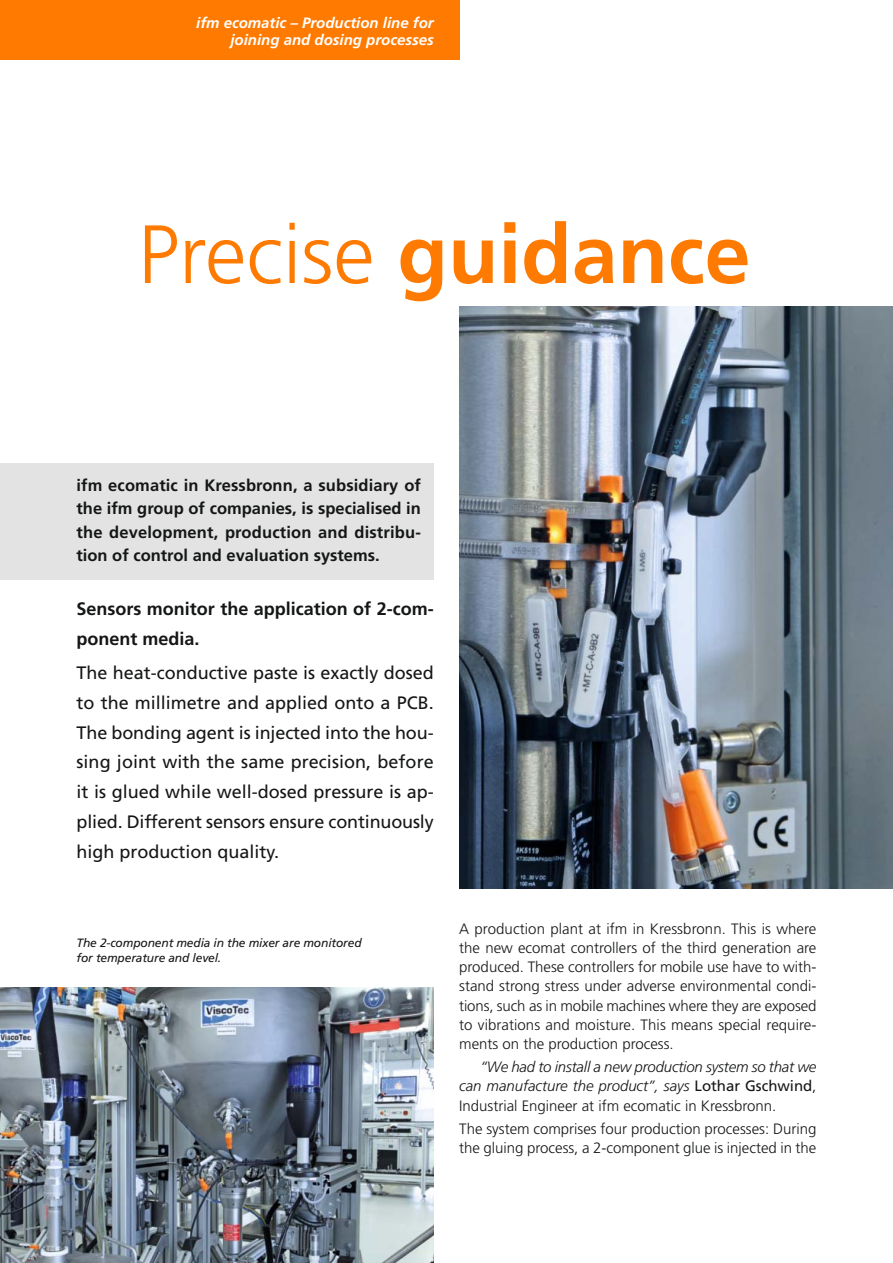
<style>
.page{position:relative;width:893px;height:1263px;background:#fff}
.page>*{position:absolute;margin:0;border:0;box-sizing:border-box;transform-origin:0 0}
.t1{font:700 82.5px "Frutiger LT Com";color:#ff7a00}
.t2{font:18px/29.7px "Frutiger LT Com";letter-spacing:-.01em;color:#151616;text-align:justify}
.t3{font:700 18px/29.7px "Frutiger LT Com";color:#151616}
.t4{font:700 16.5px/23.4px "Frutiger LT Com";color:#151616;text-align:justify}
.t5{font:300 15px/19.2px "Frutiger LT Com";color:#151616;text-align:justify}
.t6{font:italic 300 15px/19.2px "Frutiger LT Com";letter-spacing:-.005em;color:#151616;text-align:justify}
.t7{font:italic 700 15px/17px "Frutiger LT Com";color:#fff;text-align:right}
.t8{font:italic 12px/14.9px "Frutiger LT Com";letter-spacing:-.01em;color:#151616}
.s1{font-weight:300}
.s2{font-weight:400;font-style:normal}
.s3{font-style:normal}
</style>
<div class="page">
<img style="left:0;top:988px;width:434px;height:275px">
<div style="left:0;top:0;width:459px;height:60px;background:#ff7a00"></div>
<img style="left:459px;top:306px;width:434px;height:583px">
<div style="left:0;top:463px;width:434px;height:117px;background:#e3e3e3"></div>
<p class="t7" style="left:196px;top:16px;width:239px">ifm ecomatic – Production line for joining and dosing processes</p>
<h1 class="t1" style="left:138px;top:221px;width:614px"><span class="s1">Precise</span> guidance</h1>
<p class="t4" style="left:77px;top:475px;width:346px">ifm ecomatic in Kressbronn, a subsidiary of the ifm group of companies, is specialised in the development, production and distribu&shy;tion of control and evaluation systems.</p>
<p class="t3" style="left:77px;top:596px;width:359px">Sensors monitor the application of 2-com&shy;ponent media.</p>
<p class="t2" style="left:77px;top:659px;width:359px">The heat-conductive paste is exactly dosed to the millimetre and applied onto a PCB.<br>The bonding agent is injected into the hou&shy;sing joint with the same precision, before it is glued while well-dosed pressure is ap&shy;plied. Different sensors ensure continuously high production quality.</p>
<p class="t8" style="left:77px;top:936px;width:287px">The 2-component media in the mixer are monitored for temperature and level.</p>
<p class="t5" style="left:459px;top:920px;width:359px">A production plant at ifm in Kressbronn. This is where the new ecomat controllers of the third generation are produced. These controllers for mobile use have to with&shy;stand strong stress under adverse environmental condi - tions, such as in mobile machines where they are exposed to vibrations and moisture. This means special require&shy;ments on the production process.</p>
<p class="t6" style="left:459px;top:1059px;width:359px;text-indent:21px">“We had to install a new production system so that we can manufacture the product”, says <span class="s2">Lothar Gschwind</span><span class="s3">, Industrial Engineer at ifm ecomatic in Kressbronn.</span></p>
<p class="t5" style="left:459px;top:1120px;width:359px">The system comprises four production processes: During the gluing process, a 2-component glue is injected in the</p>
</div>
